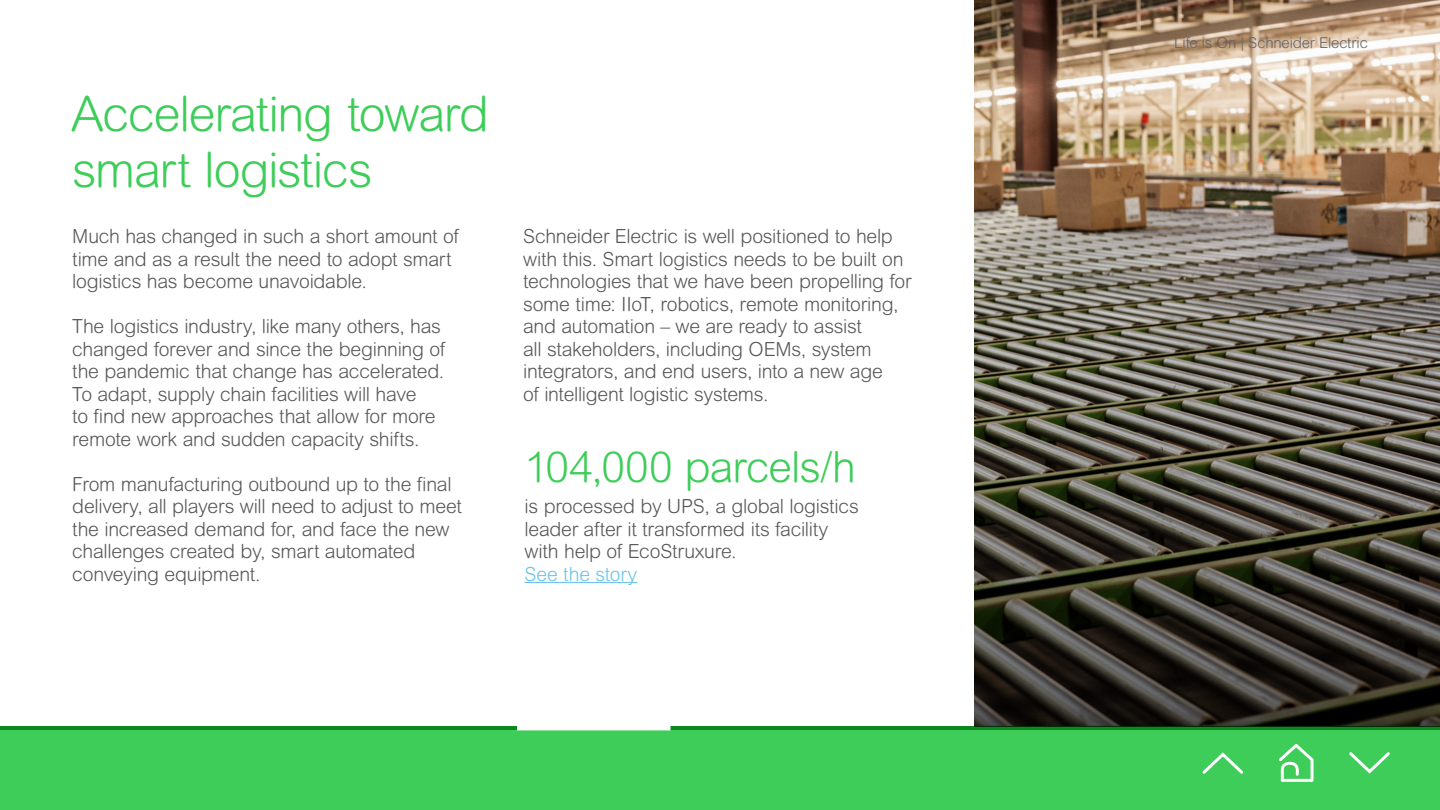
<style>
.page{position:relative;width:1440px;height:810px;background:#fff}
.page>*{position:absolute;margin:0;border:0;box-sizing:border-box;transform-origin:0 0}
.t1{font:300 48.75px/56.2px "Arial Rounded MT Pro";letter-spacing:-.025em;color:#3dcd58}
.t2{font:300 42.75px "Arial Rounded MT Pro";letter-spacing:-.025em;color:#3dcd58}
.t3{font:300 19.5px/22.5px "Arial Rounded MT Pro";letter-spacing:-.015em;color:#575756}
.t4{font:300 19.5px "Arial Rounded MT Pro";letter-spacing:-.01em;color:#68c3eb}
.t5{font:300 15px "Arial Rounded MT Pro";letter-spacing:-.01em;color:#626469}
</style>
<div class="page">
<div style="left:0;top:726px;width:1440px;height:84px;background:#3dcd58"></div>
<svg style="left:0;top:726px;width:1440px;height:4px;background:#0b7f1c"></svg>
<svg style="left:1279px;top:744px;width:35px;height:38px"></svg>
<svg style="left:1202px;top:752px;width:42px;height:22px"></svg>
<svg style="left:1349px;top:752px;width:41px;height:22px"></svg>
<svg style="left:517px;top:726px;width:153px;height:4px"></svg>
<img style="left:974px;top:0;width:466px;height:726px">
<hr style="left:525px;top:582px;width:112px;height:1px;background:#68c3eb">
<h1 class="t1" style="left:71px;top:87px;width:420px">Accelerating toward smart logistics</h1>
<p class="t3" style="left:72px;top:226px;width:388px">Much has changed in such a short amount of time and as a result the need to adopt smart logistics has become unavoidable.</p>
<p class="t3" style="left:72px;top:316px;width:375px">The logistics industry, like many others, has changed forever and since the beginning of the pandemic that change has accelerated.<br>To adapt, supply chain facilities will have<br>to find new approaches that allow for more remote work and sudden capacity shifts.</p>
<p class="t3" style="left:72px;top:473px;width:391px">From manufacturing outbound up to the final delivery, all players will need to adjust to meet the increased demand for, and face the new challenges created by, smart automated conveying equipment.</p>
<p class="t3" style="left:523px;top:226px;width:390px">Schneider Electric is well positioned to help with this. Smart logistics needs to be built on technologies that we have been propelling for some time: IIoT, robotics, remote monitoring, and automation – we are ready to assist<br>all stakeholders, including OEMs, system integrators, and end users, into a new age<br>of intelligent logistic systems.</p>
<h2 class="t2" style="left:525px;top:443px;width:333px">104,000 parcels/h</h2>
<p class="t3" style="left:525px;top:496px;width:336px">is processed by UPS, a global logistics leader after it transformed its facility with help of EcoStruxure.</p>
<p class="t4" style="left:525px;top:562px;width:114px">See the story</p>
<p class="t5" style="left:1174px;top:34px;width:195px">Life is On | Schneider Electric</p>
</div>
